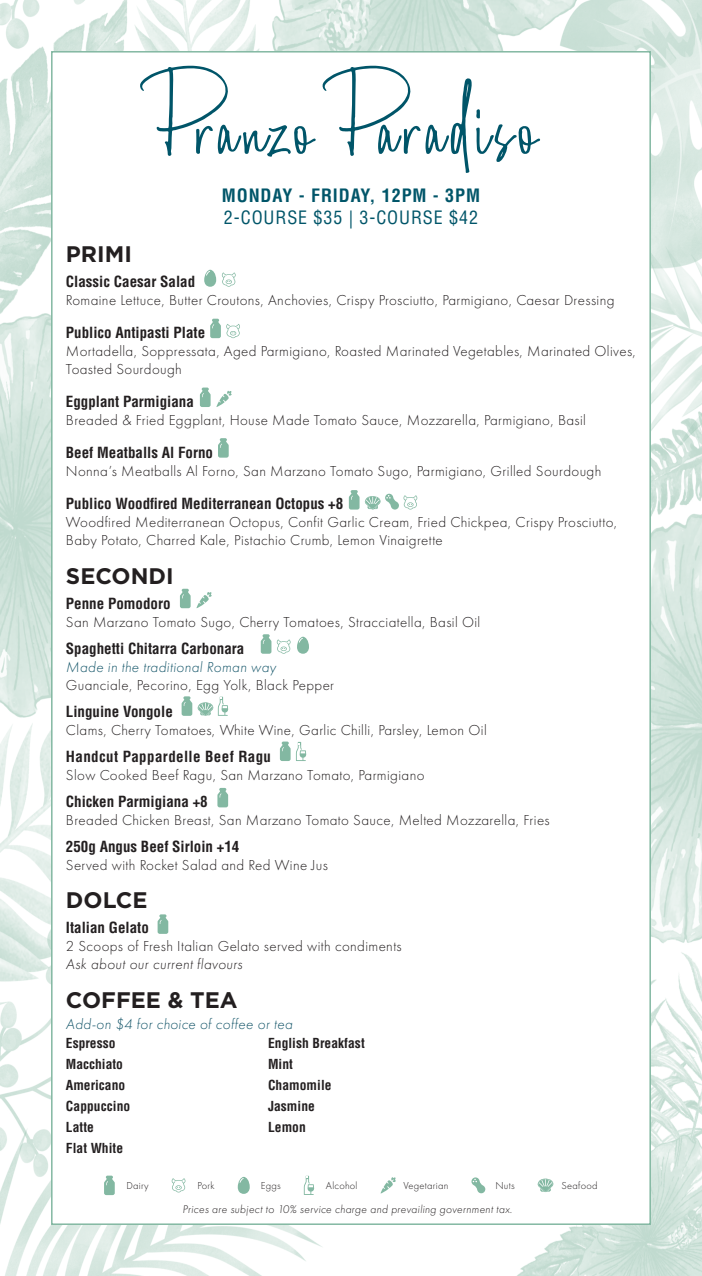
<style>
.page{position:relative;width:702px;height:1276px;background:#fff}
.page>*{position:absolute;margin:0;border:0;box-sizing:border-box;transform-origin:0 0}
.t1{font:120px "Amanda Santiago Demo";letter-spacing:.035em;color:#005569}
.t2{font:700 22.5px "Gotham";color:#231f20}
.t3{font:condensed 18px "Helvetica LT Std";letter-spacing:.05em;color:#005569}
.t4{font:700 condensed 18px "Helvetica LT Std";letter-spacing:.05em;color:#005569}
.t5{font:300 15px/18px "Futura New";letter-spacing:.025em;color:#231f20}
.t6{font:700 condensed 15px "Helvetica LT Std";color:#231f20}
.t7{font:italic 300 15px "Futura New";letter-spacing:.025em;color:#145569}
.t8{font:700 condensed 13.5px/21px "Helvetica LT Std";letter-spacing:.005em;color:#231f20}
.t9{font:italic 300 11.55px "Futura New";letter-spacing:.025em;color:#231f20}
.t10{font:300 10.5px "Futura New";letter-spacing:.025em;color:#231f20}
.s1{font-family:"Helvetica LT Std";font-weight:700;font-stretch:condensed}
.s2{font-style:italic;color:#145569}
.s3{font-style:italic}
</style>
<div class="page">
<img style="left:0;top:0;width:702px;height:1276px">
<div style="left:51px;top:51px;width:600px;height:1174px;background:#fff;border:2px solid #83b8a2"></div>
<svg style="left:180px;top:589px;width:32px;height:19px"></svg>
<svg style="left:261px;top:634px;width:48px;height:20px"></svg>
<svg style="left:182px;top:696px;width:46px;height:20px"></svg>
<svg style="left:280px;top:741px;width:10px;height:20px"></svg>
<svg style="left:296px;top:742px;width:10px;height:19px"></svg>
<svg style="left:217px;top:788px;width:11px;height:19px"></svg>
<svg style="left:157px;top:914px;width:11px;height:20px"></svg>
<svg style="left:471px;top:1177px;width:14px;height:16px"></svg>
<svg style="left:104px;top:1175px;width:11px;height:20px"></svg>
<svg style="left:238px;top:1176px;width:12px;height:17px"></svg>
<svg style="left:304px;top:1175px;width:10px;height:20px"></svg>
<svg style="left:380px;top:1177px;width:16px;height:16px"></svg>
<svg style="left:537px;top:1178px;width:16px;height:14px"></svg>
<svg style="left:171px;top:1178px;width:15px;height:15px"></svg>
<svg style="left:200px;top:387px;width:10px;height:20px"></svg>
<svg style="left:216px;top:391px;width:16px;height:16px"></svg>
<svg style="left:218px;top:438px;width:11px;height:20px"></svg>
<svg style="left:349px;top:490px;width:69px;height:20px"></svg>
<svg style="left:210px;top:319px;width:30px;height:20px"></svg>
<svg style="left:204px;top:270px;width:32px;height:17px"></svg>
<p class="t1" style="left:164px;top:40px;width:375px">Pranzo Paradiso</p>
<p class="t4" style="left:222px;top:184px;width:259px">MONDAY - FRIDAY, 12PM - 3PM</p>
<p class="t3" style="left:224px;top:206px;width:255px">2-COURSE $35 | 3-COURSE $42</p>
<p class="t2" style="left:66px;top:241px;width:67px">PRIMI</p>
<p class="t6" style="left:66px;top:272px;width:131px">Classic Caesar Salad</p>
<p class="t5" style="left:66px;top:291px;width:550px">Romaine Lettuce, Butter Croutons, Anchovies, Crispy Prosciutto, Parmigiano, Caesar Dressing</p>
<p class="t6" style="left:66px;top:323px;width:141px">Publico Antipasti Plate</p>
<p class="t5" style="left:66px;top:342px;width:571px">Mortadella, Soppressata, Aged Parmigiano, Roasted Marinated Vegetables, Marinated Olives,<br>Toasted Sourdough</p>
<p class="t5" style="left:66px;top:393px;width:521px"><span class="s1">Eggplant Parmigiana<br></span>Breaded &amp; Fried Eggplant, House Made Tomato Sauce, Mozzarella, Parmigiano, Basil</p>
<p class="t6" style="left:66px;top:443px;width:149px">Beef Meatballs Al Forno</p>
<p class="t5" style="left:66px;top:462px;width:537px">Nonna’s Meatballs Al Forno, San Marzano Tomato Sugo, Parmigiano, Grilled Sourdough</p>
<p class="t5" style="left:66px;top:495px;width:553px"><span class="s1">Publico Woodfired Mediterranean Octopus +8<br></span>Woodfired Mediterranean Octopus, Confit Garlic Cream, Fried Chickpea, Crispy Prosciutto,<br>Baby Potato, Charred Kale, Pistachio Crumb, Lemon Vinaigrette</p>
<p class="t2" style="left:66px;top:563px;width:109px">SECONDI</p>
<p class="t6" style="left:66px;top:594px;width:106px">Penne Pomodoro</p>
<p class="t5" style="left:66px;top:613px;width:416px">San Marzano Tomato Sugo, Cherry Tomatoes, Stracciatella, Basil Oil</p>
<p class="t6" style="left:66px;top:639px;width:180px">Spaghetti Chitarra Carbonara</p>
<p class="t5" style="left:66px;top:658px;width:270px"><span class="s2">Made in the traditional Roman way<br></span>Guanciale, Pecorino, Egg Yolk, Black Pepper</p>
<p class="t6" style="left:66px;top:702px;width:108px">Linguine Vongole</p>
<p class="t5" style="left:66px;top:721px;width:422px">Clams, Cherry Tomatoes, White Wine, Garlic Chilli, Parsley, Lemon Oil</p>
<p class="t5" style="left:66px;top:748px;width:360px"><span class="s1">Handcut Pappardelle Beef Ragu<br></span>Slow Cooked Beef Ragu, San Marzano Tomato, Parmigiano</p>
<p class="t6" style="left:66px;top:792px;width:143px">Chicken Parmigiana +8</p>
<p class="t5" style="left:66px;top:811px;width:485px">Breaded Chicken Breast, San Marzano Tomato Sauce, Melted Mozzarella, Fries</p>
<p class="t6" style="left:66px;top:837px;width:175px">250g Angus Beef Sirloin +14</p>
<p class="t5" style="left:66px;top:856px;width:263px">Served with Rocket Salad and Red Wine Jus</p>
<p class="t2" style="left:66px;top:887px;width:83px">DOLCE</p>
<p class="t6" style="left:66px;top:918px;width:84px">Italian Gelato</p>
<p class="t5" style="left:66px;top:937px;width:337px">2 Scoops of Fresh Italian Gelato served with condiments<br><span class="s3">Ask about our current flavours</span></p>
<p class="t2" style="left:66px;top:987px;width:173px">COFFEE &amp; TEA</p>
<p class="t8" style="left:66px;top:1033px;width:66px">Espresso<br>Macchiato<br>Americano<br>Cappuccino<br>Latte<br>Flat White</p>
<p class="t8" style="left:268px;top:1033px;width:98px">English Breakfast<br>Mint<br>Chamomile<br>Jasmine<br>Lemon</p>
<p class="t7" style="left:66px;top:1015px;width:228px">Add-on $4 for choice of coffee or tea</p>
<p class="t10" style="left:126px;top:1179px;width:24px">Dairy</p>
<p class="t10" style="left:197px;top:1179px;width:19px">Pork</p>
<p class="t10" style="left:261px;top:1179px;width:22px">Eggs</p>
<p class="t10" style="left:326px;top:1179px;width:33px">Alcohol</p>
<p class="t10" style="left:403px;top:1179px;width:46px">Vegetarian</p>
<p class="t10" style="left:495px;top:1179px;width:21px">Nuts</p>
<p class="t10" style="left:561px;top:1179px;width:38px">Seafood</p>
<p class="t9" style="left:183px;top:1203px;width:331px">Prices are subject to 10% service charge and prevailing government tax.</p>
</div>
